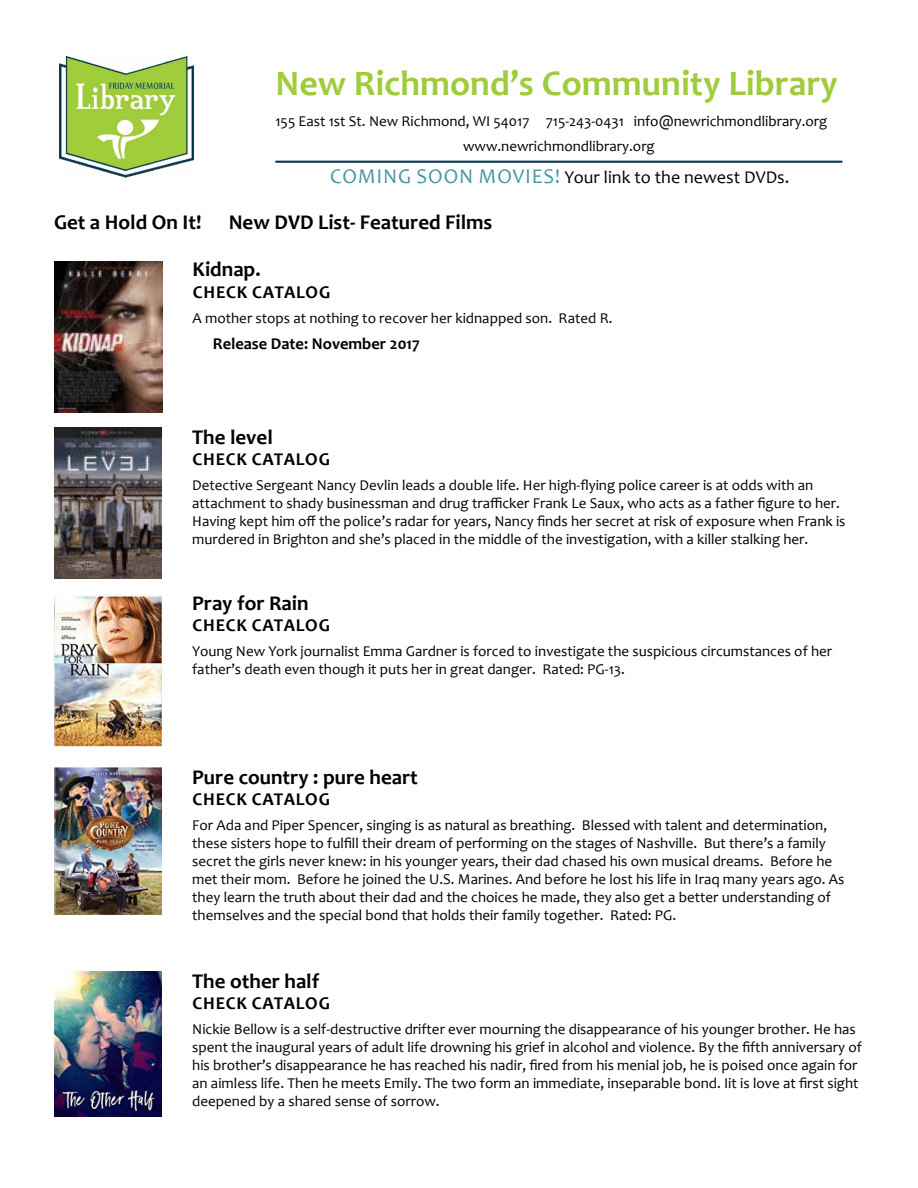
<style>
.page{position:relative;width:918px;height:1188px;background:#fff}
.page>*{position:absolute;margin:0;border:0;box-sizing:border-box;transform-origin:0 0}
.t1{font:700 36px "Candara";color:#9fcc3a}
.t2{font:700 21px "Candara";color:#000}
.t3{font:700 18px "Candara";letter-spacing:.04em;color:#000}
.t4{font:18px "Candara";color:#000}
.t5{font:700 16.5px "Candara";color:#000}
.t6{font:15px/18px "Candara";color:#000}
.s1{font-size:21px;color:#4596a1}
</style>
<div class="page">
<hr style="left:275px;top:161px;width:567px;height:2px;background:#023b53">
<img style="left:59px;top:55px;width:135px;height:123px">
<img style="left:54px;top:428px;width:108px;height:151px">
<img style="left:54px;top:261px;width:108px;height:152px">
<img style="left:54px;top:595px;width:108px;height:151px">
<img style="left:54px;top:767px;width:108px;height:148px">
<img style="left:54px;top:971px;width:108px;height:146px">
<h1 class="t1" style="left:275px;top:61px;width:564px">New Richmond’s Community Library</h1>
<p class="t6" style="left:463px;top:109px;width:366px;line-height:24.8px;text-indent:-188px">155 East 1st St. New Richmond, WI 54017 715-243-0431 info@newrichmondlibrary.org www.newrichmondlibrary.org</p>
<p class="t4" style="left:330px;top:166px;width:461px"><span class="s1">COMING SOON MOVIES!</span> Your link to the newest DVDs.</p>
<h2 class="t2" style="left:54px;top:209px;width:149px">Get a Hold On It!</h2>
<h2 class="t2" style="left:229px;top:209px;width:265px">New DVD List- Featured Films</h2>
<h2 class="t2" style="left:193px;top:256px;width:70px">Kidnap.</h2>
<p class="t3" style="left:193px;top:281px;width:139px">CHECK CATALOG</p>
<p class="t6" style="left:193px;top:309px;width:421px">A mother stops at nothing to recover her kidnapped son. Rated R.</p>
<p class="t5" style="left:213px;top:333px;width:208px">Release Date: November 2017</p>
<h2 class="t2" style="left:192px;top:424px;width:82px">The level</h2>
<p class="t3" style="left:193px;top:448px;width:139px">CHECK CATALOG</p>
<p class="t6" style="left:192px;top:476px;width:655px">Detective Sergeant Nancy Devlin leads a double life. Her high-flying police career is at odds with an attachment to shady businessman and drug trafficker Frank Le Saux, who acts as a father figure to her.<br>Having kept him off the police’s radar for years, Nancy finds her secret at risk of exposure when Frank is murdered in Brighton and she’s placed in the middle of the investigation, with a killer stalking her.</p>
<h2 class="t2" style="left:192px;top:590px;width:118px">Pray for Rain</h2>
<p class="t3" style="left:193px;top:614px;width:139px">CHECK CATALOG</p>
<p class="t6" style="left:192px;top:642px;width:641px">Young New York journalist Emma Gardner is forced to investigate the suspicious circumstances of her father’s death even though it puts her in great danger. Rated: PG-13.</p>
<h2 class="t2" style="left:192px;top:764px;width:227px">Pure country : pure heart</h2>
<p class="t3" style="left:193px;top:788px;width:139px">CHECK CATALOG</p>
<p class="t6" style="left:192px;top:816px;width:654px">For Ada and Piper Spencer, singing is as natural as breathing. Blessed with talent and determination, these sisters hope to fulfill their dream of performing on the stages of Nashville. But there’s a family secret the girls never knew: in his younger years, their dad chased his own musical dreams. Before he met their mom. Before he joined the U.S. Marines. And before he lost his life in Iraq many years ago. As they learn the truth about their dad and the choices he made, they also get a better understanding of themselves and the special bond that holds their family together. Rated: PG.</p>
<h2 class="t2" style="left:192px;top:968px;width:129px">The other half</h2>
<p class="t3" style="left:193px;top:992px;width:139px">CHECK CATALOG</p>
<p class="t6" style="left:192px;top:1020px;width:671px">Nickie Bellow is a self-destructive drifter ever mourning the disappearance of his younger brother. He has spent the inaugural years of adult life drowning his grief in alcohol and violence. By the fifth anniversary of his brother’s disappearance he has reached his nadir, fired from his menial job, he is poised once again for an aimless life. Then he meets Emily. The two form an immediate, inseparable bond. Iit is love at first sight deepened by a shared sense of sorrow.</p>
</div>
